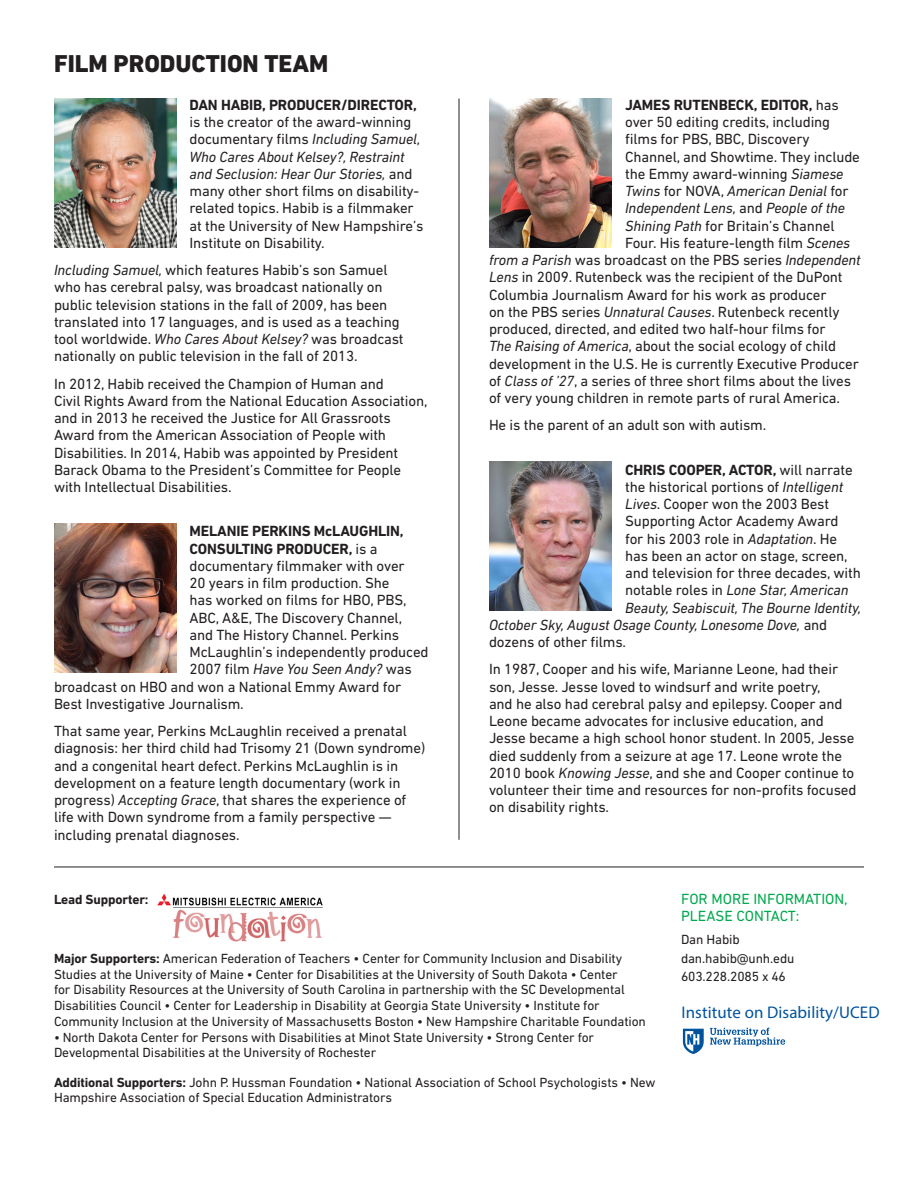
<style>
.page{position:relative;width:918px;height:1188px;background:#fff}
.page>*{position:absolute;margin:0;border:0;box-sizing:border-box;transform-origin:0 0}
.t1{font:800 24.9px "DIN Next LT Pro";color:#231f20}
.t2{font:16.95px "Myriad Pro";letter-spacing:.005em;color:#01539e}
.t3{font:15px/17.2px "DIN Next LT Pro";letter-spacing:-.01em;color:#231f20}
.t4{font:italic 15px "DIN Next LT Pro";letter-spacing:-.01em;color:#231f20}
.t5{font:700 15px "DIN Next LT Pro";letter-spacing:-.01em;color:#231f20}
.t6{font:15px/16.5px "DIN Next LT Pro";color:#00a94e}
.t7{font:13.5px/15.8px "DIN Next LT Pro";letter-spacing:-.01em;color:#231f20}
.t8{font:700 13.5px "DIN Next LT Pro";letter-spacing:-.01em;color:#231f20}
.s1{font-weight:700}
.s2{font-style:italic}
.s3{font-weight:400}
.s4{font-style:normal}
</style>
<div class="page">
<hr style="left:54px;top:867px;width:810px;height:1px;background:#231f20">
<svg style="left:710px;top:1028px;width:75px;height:18px"></svg>
<svg style="left:683px;top:1029px;width:21px;height:25px"></svg>
<img style="left:54px;top:99px;width:122px;height:149px">
<img style="left:490px;top:99px;width:122px;height:149px">
<img style="left:54px;top:523px;width:122px;height:150px">
<img style="left:490px;top:461px;width:122px;height:150px">
<hr style="left:459px;top:99px;width:1px;height:741px;background:#231f20">
<img style="left:157px;top:894px;width:166px;height:48px">
<p class="t1" style="left:54px;top:48px;width:276px">FILM PRODUCTION TEAM</p>
<p class="t3" style="left:190px;top:96px;width:235px"><span class="s1">DAN HABIB, PRODUCER/DIRECTOR, </span>is the creator of the award-winning documentary films <span class="s2">Including Samuel, Who Cares About Kelsey?, Restraint and Seclusion: Hear Our Stories,</span> and many other short films on disability&shy;related topics. Habib is a filmmaker at the University of New Hampshire’s Institute on Disability.</p>
<p class="t3" style="left:54px;top:261px;width:351px"><span class="s2">Including Samuel,</span> which features Habib’s son Samuel who has cerebral palsy, was broadcast nationally on public television stations in the fall of 2009, has been translated into 17 languages, and is used as a teaching tool worldwide. <span class="s2">Who Cares About Kelsey?</span> was broadcast nationally on public television in the fall of 2013.</p>
<p class="t3" style="left:54px;top:375px;width:375px">In 2012, Habib received the Champion of Human and<br>Civil Rights Award from the National Education Association, and in 2013 he received the Justice for All Grassroots Award from the American Association of People with Disabilities. In 2014, Habib was appointed by President Barack Obama to the President’s Committee for People with Intellectual Disabilities.</p>
<p class="t5" style="left:190px;top:522px;width:216px">MELANIE PERKINS McLAUGHLIN,</p>
<p class="t5" style="left:190px;top:540px;width:189px">CONSULTING PRODUCER, <span class="s3">is a</span></p>
<p class="t3" style="left:190px;top:557px;width:217px">documentary filmmaker with over</p>
<p class="t3" style="left:190px;top:574px;width:202px">20 years in film production. She</p>
<p class="t3" style="left:190px;top:591px;width:219px">has worked on films for HBO, PBS,</p>
<p class="t3" style="left:190px;top:609px;width:214px">ABC, A&amp;E, The Discovery Channel,</p>
<p class="t3" style="left:190px;top:626px;width:211px">and The History Channel. Perkins</p>
<p class="t3" style="left:190px;top:643px;width:241px">McLaughlin’s independently produced</p>
<p class="t4" style="left:190px;top:661px;width:224px"><span class="s4">2007 film</span> Have You Seen Andy? <span class="s4">was</span></p>
<p class="t3" style="left:54px;top:678px;width:349px">broadcast on HBO and won a National Emmy Award for</p>
<p class="t3" style="left:54px;top:695px;width:191px">Best Investigative Journalism.</p>
<p class="t3" style="left:54px;top:722px;width:373px">That same year, Perkins McLaughlin received a prenatal diagnosis: her third child had Trisomy 21 (Down syndrome) and a congenital heart defect. Perkins McLaughlin is in development on a feature length documentary (work in progress) <span class="s2">Accepting Grace</span>, that shares the experience of life with Down syndrome from a family perspective — including prenatal diagnoses.</p>
<p class="t5" style="left:625px;top:96px;width:215px">JAMES RUTENBECK, EDITOR, <span class="s3">has</span></p>
<p class="t3" style="left:625px;top:113px;width:207px">over 50 editing credits, including</p>
<p class="t3" style="left:625px;top:130px;width:186px">films for PBS, BBC, Discovery</p>
<p class="t3" style="left:625px;top:148px;width:236px">Channel, and Showtime. They include</p>
<p class="t3" style="left:625px;top:165px;width:220px">the Emmy award-winning <span class="s2">Siamese</span></p>
<p class="t4" style="left:625px;top:182px;width:225px">Twins <span class="s4">for NOVA,</span> American Denial <span class="s4">for</span></p>
<p class="t4" style="left:625px;top:200px;width:221px">Independent Lens, <span class="s4">and</span> People of the</p>
<p class="t3" style="left:625px;top:217px;width:211px"><span class="s2">Shining Path</span> for Britain’s Channel</p>
<p class="t3" style="left:625px;top:234px;width:227px">Four. His feature-length film <span class="s2">Scenes</span></p>
<p class="t3" style="left:489px;top:251px;width:373px"><span class="s2">from a Parish</span> was broadcast on the PBS series <span class="s2">Independent</span></p>
<p class="t3" style="left:489px;top:268px;width:355px"><span class="s2">Lens</span> in 2009. Rutenbeck was the recipient of the DuPont</p>
<p class="t3" style="left:489px;top:286px;width:339px">Columbia Journalism Award for his work as producer</p>
<p class="t3" style="left:489px;top:303px;width:352px">on the PBS series <span class="s2">Unnatural Causes</span>. Rutenbeck recently</p>
<p class="t3" style="left:489px;top:320px;width:338px">produced, directed, and edited two half-hour films for</p>
<p class="t3" style="left:489px;top:337px;width:349px"><span class="s2">The Raising of America</span>, about the social ecology of child</p>
<p class="t3" style="left:489px;top:355px;width:371px">development in the U.S. He is currently Executive Producer</p>
<p class="t3" style="left:489px;top:372px;width:364px">of <span class="s2">Class of ’27</span>, a series of three short films about the lives</p>
<p class="t3" style="left:489px;top:389px;width:353px">of very young children in remote parts of rural America.</p>
<p class="t3" style="left:489px;top:416px;width:279px">He is the parent of an adult son with autism.</p>
<p class="t5" style="left:625px;top:461px;width:229px">CHRIS COOPER, ACTOR, <span class="s3">will narrate</span></p>
<p class="t3" style="left:625px;top:478px;width:220px">the historical portions of <span class="s2">Intelligent</span></p>
<p class="t3" style="left:625px;top:495px;width:206px"><span class="s2">Lives</span>. Cooper won the 2003 Best</p>
<p class="t3" style="left:625px;top:512px;width:215px">Supporting Actor Academy Award</p>
<p class="t3" style="left:625px;top:530px;width:213px">for his 2003 role in <span class="s2">Adaptation</span>. He</p>
<p class="t3" style="left:625px;top:547px;width:224px">has been an actor on stage, screen,</p>
<p class="t3" style="left:625px;top:564px;width:237px">and television for three decades, with</p>
<p class="t4" style="left:625px;top:582px;width:225px"><span class="s4">notable roles in</span> Lone Star, American</p>
<p class="t4" style="left:625px;top:599px;width:238px">Beauty, Seabiscuit, The Bourne Identity,</p>
<p class="t4" style="left:489px;top:616px;width:340px">October Sky, August Osage County, Lonesome Dove, <span class="s4">and</span></p>
<p class="t3" style="left:489px;top:633px;width:139px">dozens of other films.</p>
<p class="t3" style="left:489px;top:660px;width:369px">In 1987, Cooper and his wife, Marianne Leone, had their son, Jesse. Jesse loved to windsurf and write poetry,<br>and he also had cerebral palsy and epilepsy. Cooper and Leone became advocates for inclusive education, and Jesse became a high school honor student. In 2005, Jesse died suddenly from a seizure at age 17. Leone wrote the 2010 book <span class="s2">Knowing Jesse</span>, and she and Cooper continue to volunteer their time and resources for non-profits focused on disability rights.</p>
<p class="t8" style="left:54px;top:892px;width:96px">Lead Supporter:</p>
<p class="t7" style="left:54px;top:950px;width:593px"><span class="s1">Major Supporters:</span> American Federation of Teachers • Center for Community Inclusion and Disability Studies at the University of Maine • Center for Disabilities at the University of South Dakota • Center<br>for Disability Resources at the University of South Carolina in partnership with the SC Developmental Disabilities Council • Center for Leadership in Disability at Georgia State University • Institute for Community Inclusion at the University of Massachusetts Boston • New Hampshire Charitable Foundation</p>
<p class="t7" style="left:54px;top:1029px;width:542px">• North Dakota Center for Persons with Disabilities at Minot State University • Strong Center for<br>Developmental Disabilities at the University of Rochester</p>
<p class="t7" style="left:54px;top:1074px;width:603px"><span class="s1">Additional Supporters:</span> John P. Hussman Foundation • National Association of School Psychologists • New<br>Hampshire Association of Special Education Administrators</p>
<p class="t6" style="left:681px;top:891px;width:168px">FOR MORE INFORMATION,<br>PLEASE CONTACT:</p>
<p class="t7" style="left:681px;top:932px;width:60px">Dan Habib</p>
<p class="t7" style="left:681px;top:950px;width:115px">dan.habib@unh.edu</p>
<p class="t7" style="left:681px;top:968px;width:106px">603.228.2085 x 46</p>
<p class="t2" style="left:681px;top:1001px;width:200px">Institute on Disability/UCED</p>
</div>
